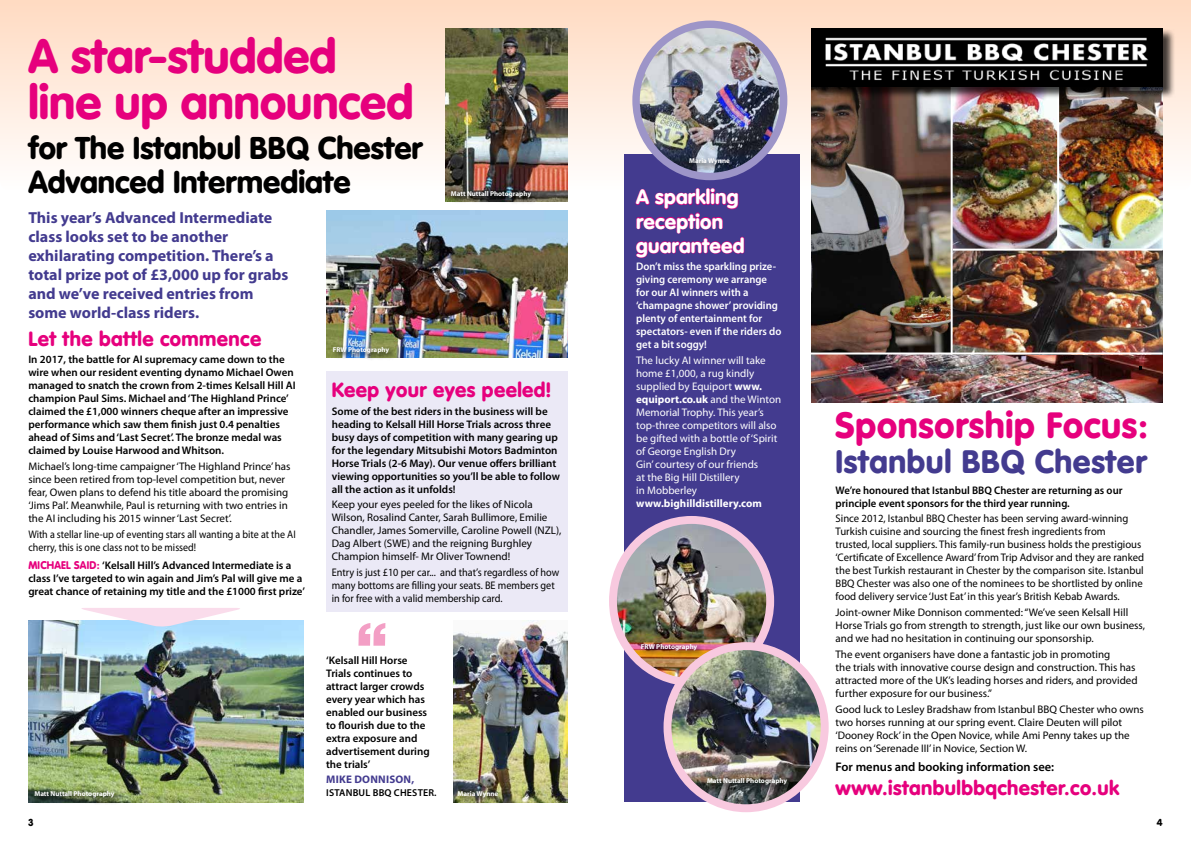
<style>
.page{position:relative;width:1191px;height:842px;background:#fff}
.page>*{position:absolute;margin:0;border:0;box-sizing:border-box;transform-origin:0 0}
.t1{font:900 47px/46px "VAG Rounded";color:#e6007d}
.t2{font:900 36px "VAG Rounded";letter-spacing:.02em;color:#e6007d}
.t3{font:900 32px "VAG Rounded";letter-spacing:.02em;color:#433b8f}
.t4{font:900 31px/34px "VAG Rounded";color:#000}
.t5{font:900 20.2px "VAG Rounded";letter-spacing:.02em;color:#e6007d}
.t6{font:900 20.2px/24.3px "VAG Rounded";letter-spacing:.01em;color:#fff}
.t7{font:900 20px "VAG Rounded";letter-spacing:.02em;color:#e6007d}
.t8{font:700 16px/19px "Myriad Pro";color:#433b8f}
.t9{font:600 12.5px "Myriad Pro";color:#000}
.t10{font:11px/13px "Myriad Pro";color:#000}
.t11{font:600 11px/13px "Myriad Pro";color:#000}
.t12{font:11px/13px "Myriad Pro";color:#fff}
.t13{font:600 11px/13px "Myriad Pro";color:#fff}
.t14{font:11px/13px "Myriad Pro";color:#000;scale:.93 1}
.t15{font:11px/13px "Myriad Pro";color:#000;scale:.91 1}
.t16{font:700 11px "Myriad Pro";color:#fff}
.t17{font:700 11px "Myriad Pro";letter-spacing:.02em;color:#433b8f}
.t18{font:600 10px "Myriad Pro";letter-spacing:.02em;color:#000}
.t19{font:900 10px "VAG Rounded";color:#000;scale:.95 1}
.t20{font:700 7px "Myriad Pro";color:#fff}
.s1{font-family:"VAG Rounded";font-weight:900;color:#e6007d}
.s2{font-weight:700}
</style>
<div class="page">
<img style="left:326px;top:210px;width:241px;height:148px">
<svg style="left:0;top:0;width:1191px;height:190px"></svg>
<img style="left:445px;top:28px;width:122px;height:173px">
<div style="left:449px;top:189px;width:89px;height:16px;background:#000;opacity:.91"></div>
<img style="left:454px;top:621px;width:113px;height:181px">
<div style="left:455px;top:789px;width:51px;height:16px;background:#000;opacity:.91"></div>
<div style="left:326px;top:371px;width:241px;height:241px;background:#ebe9f6"></div>
<img style="left:28px;top:621px;width:275px;height:181px">
<div style="left:33px;top:789px;width:89px;height:17px;background:#000;opacity:.91"></div>
<svg style="left:76px;top:608px;width:169px;height:20px"></svg>
<svg style="left:358px;top:623px;width:27px;height:23px"></svg>
<div style="left:330px;top:344px;width:67px;height:17px;background:#000;opacity:.91"></div>
<div style="left:624px;top:154px;width:175px;height:648px;background:#433b8f"></div>
<img style="left:636px;top:24px;width:147px;height:152px">
<div style="left:632px;top:21px;width:155px;height:159px;border:7px solid #9d95c8;border-radius:50%"></div>
<img style="left:613px;top:520px;width:157px;height:162px">
<div style="left:609px;top:516px;width:165px;height:170px;border:8px solid #f8c9df;border-radius:50%"></div>
<img style="left:667px;top:646px;width:157px;height:162px">
<div style="left:663px;top:642px;width:165px;height:170px;border:8px solid #f8c9df;border-radius:50%"></div>
<svg style="left:635px;top:188px;width:110px;height:70px"></svg>
<div style="left:705px;top:776px;width:90px;height:17px;background:#000;opacity:.91"></div>
<div style="left:638px;top:642px;width:67px;height:16px;background:#000;opacity:.91"></div>
<div style="left:687px;top:156px;width:50px;height:16px;background:#000;opacity:.91"></div>
<img style="left:811px;top:99px;width:351px;height:304px">
<hr style="left:810px;top:352px;width:352px;height:2px;background:#fff">
<hr style="left:952px;top:249px;width:210px;height:2px;background:#fff">
<hr style="left:950px;top:85px;width:2px;height:270px;background:#fff">
<hr style="left:1057px;top:85px;width:2px;height:165px;background:#fff">
<div style="left:811px;top:28px;width:364px;height:71px;background:#000;opacity:.75"></div>
<div style="left:811px;top:28px;width:351px;height:59px;background:#000"></div>
<img style="left:825px;top:37px;width:324px;height:44px">
<h1 class="t1" style="left:28px;top:33px;width:386px">A star-studded line up announced</h1>
<h3 class="t4" style="left:28px;top:131px;width:396px">for The Istanbul BBQ Chester<br>Advanced Intermediate</h3>
<h3 class="t8" style="left:28px;top:208px;width:261px">This year’s Advanced Intermediate class looks set to be another exhilarating competition. There’s a total prize pot of £3,000 up for grabs and we’ve received entries from some world-class riders.</h3>
<h3 class="t5" style="left:28px;top:326px;width:234px">Let the battle commence</h3>
<p class="t11" style="left:28px;top:352px;width:269px">In 2017, the battle for AI supremacy came down to the wire when our resident eventing dynamo Michael Owen managed to snatch the crown from 2-times Kelsall Hill AI champion Paul Sims. Michael and ‘The Highland Prince’ claimed the £1,000 winners cheque after an impressive performance which saw them finish just 0.4 penalties ahead of Sims and ‘Last Secret’. The bronze medal was claimed by Louise Harwood and Whitson.</p>
<p class="t10" style="left:28px;top:459px;width:264px">Michael’s long-time campaigner ‘The Highland Prince’ has since been retired from top-level competition but, never fear, Owen plans to defend his title aboard the promising ‘Jims Pal’. Meanwhile, Paul is returning with two entries in the AI including his 2015 winner ‘Last Secret’.</p>
<p class="t15" style="left:28px;top:527px;width:295px">With a stellar line-up of eventing stars all wanting a bite at the AI cherry, this is one class not to be missed!</p>
<p class="t11" style="left:28px;top:559px;width:278px"><span class="s1">MICHAEL SAID:</span> ‘Kelsall Hill’s Advanced Intermediate is a class I’ve targeted to win again and Jim’s Pal will give me a great chance of retaining my title and the £1000 first prize’</p>
<p class="t20" style="left:451px;top:189px;width:82px">Matt Nuttall Photography</p>
<p class="t20" style="left:333px;top:345px;width:58px">FRW Photography</p>
<h3 class="t5" style="left:332px;top:378px;width:221px">Keep your eyes peeled!</h3>
<p class="t11" style="left:332px;top:404px;width:230px">Some of the best riders in the business will be heading to Kelsall Hill Horse Trials across three busy days of competition with many gearing up for the legendary Mitsubishi Motors Badminton Horse Trials (2-6 May). Our venue offers brilliant viewing opportunities so you’ll be able to follow all the action as it unfolds!</p>
<p class="t10" style="left:332px;top:498px;width:231px">Keep your eyes peeled for the likes of Nicola Wilson, Rosalind Canter, Sarah Bullimore, Emilie Chandler, James Somerville, Caroline Powell (NZL), Dag Albert (SWE) and the reigning Burghley Champion himself- Mr Oliver Townend!</p>
<p class="t14" style="left:332px;top:566px;width:246px">Entry is just £10 per car... and that’s regardless of how many bottoms are filling your seats. BE members get in for free with a valid membership card.</p>
<p class="t11" style="left:326px;top:653px;width:105px">‘Kelsall Hill Horse<br>Trials continues to attract larger crowds every year which has enabled our business to flourish due to the extra exposure and advertisement during the trials’</p>
<p class="t17" style="left:326px;top:773px;width:89px">MIKE DONNISON,</p>
<p class="t20" style="left:34px;top:789px;width:82px">Matt Nuttall Photography</p>
<p class="t18" style="left:326px;top:787px;width:112px">ISTANBUL BBQ CHESTER.</p>
<p class="t20" style="left:457px;top:789px;width:42px">Maria Wynne</p>
<p class="t20" style="left:689px;top:156px;width:42px">Maria Wynne</p>
<h3 class="t6" style="left:636px;top:185px;width:110px">A sparkling reception guaranteed</h3>
<p class="t13" style="left:636px;top:260px;width:147px">Don’t miss the sparkling prize&shy;giving ceremony we arrange for our AI winners with a ‘champagne shower’ providing plenty of entertainment for spectators- even if the riders do get a bit soggy!</p>
<p class="t12" style="left:636px;top:354px;width:146px">The lucky AI winner will take home £1,000, a rug kindly supplied by Equiport <span class="s2">www. equiport.co.uk</span> and the Winton<br>Memorial Trophy. This year’s top-three competitors will also be gifted with a bottle of ‘Spirit of George English Dry<br>Gin’ courtesy of our friends<br>at the Big Hill Distillery<br>in Mobberley</p>
<p class="t16" style="left:636px;top:496px;width:127px">www.bighilldistillery.com</p>
<p class="t20" style="left:641px;top:642px;width:58px">FRW Photography</p>
<p class="t20" style="left:707px;top:776px;width:82px">Matt Nuttall Photography</p>
<h2 class="t2" style="left:835px;top:404px;width:314px">Sponsorship Focus:</h2>
<h3 class="t3" style="left:835px;top:443px;width:312px">Istanbul BBQ Chester</h3>
<p class="t11" style="left:835px;top:483px;width:288px">We’re honoured that Istanbul BBQ Chester are returning as our principle event sponsors for the third year running.</p>
<p class="t10" style="left:835px;top:512px;width:310px">Since 2012, Istanbul BBQ Chester has been serving award-winning Turkish cuisine and sourcing the finest fresh ingredients from<br>trusted, local suppliers. This family-run business holds the prestigious ‘Certificate of Excellence Award’ from Trip Advisor and they are ranked the best Turkish restaurant in Chester by the comparison site. Istanbul BBQ Chester was also one of the nominees to be shortlisted by online food delivery service ‘Just Eat’ in this year’s British Kebab Awards.</p>
<p class="t10" style="left:835px;top:606px;width:311px">Joint-owner Mike Donnison commented: “We’ve seen Kelsall Hill<br>Horse Trials go from strength to strength, just like our own business, and we had no hesitation in continuing our sponsorship.</p>
<p class="t10" style="left:835px;top:648px;width:303px">The event organisers have done a fantastic job in promoting<br>the trials with innovative course design and construction. This has attracted more of the UK’s leading horses and riders, and provided further exposure for our business.”</p>
<p class="t10" style="left:835px;top:702px;width:310px">Good luck to Lesley Bradshaw from Istanbul BBQ Chester who owns two horses running at our spring event. Claire Deuten will pilot ‘Dooney Rock’ in the Open Novice, while Ami Penny takes up the reins on ‘Serenade III’ in Novice, Section W.</p>
<p class="t9" style="left:835px;top:758px;width:220px">For menus and booking information see:</p>
<h3 class="t7" style="left:835px;top:776px;width:285px">www.istanbulbbqchester.co.uk</h3>
<p class="t19" style="left:28px;top:816px;width:7px">3</p>
<p class="t19" style="left:1156px;top:816px;width:8px">4</p>
</div>
